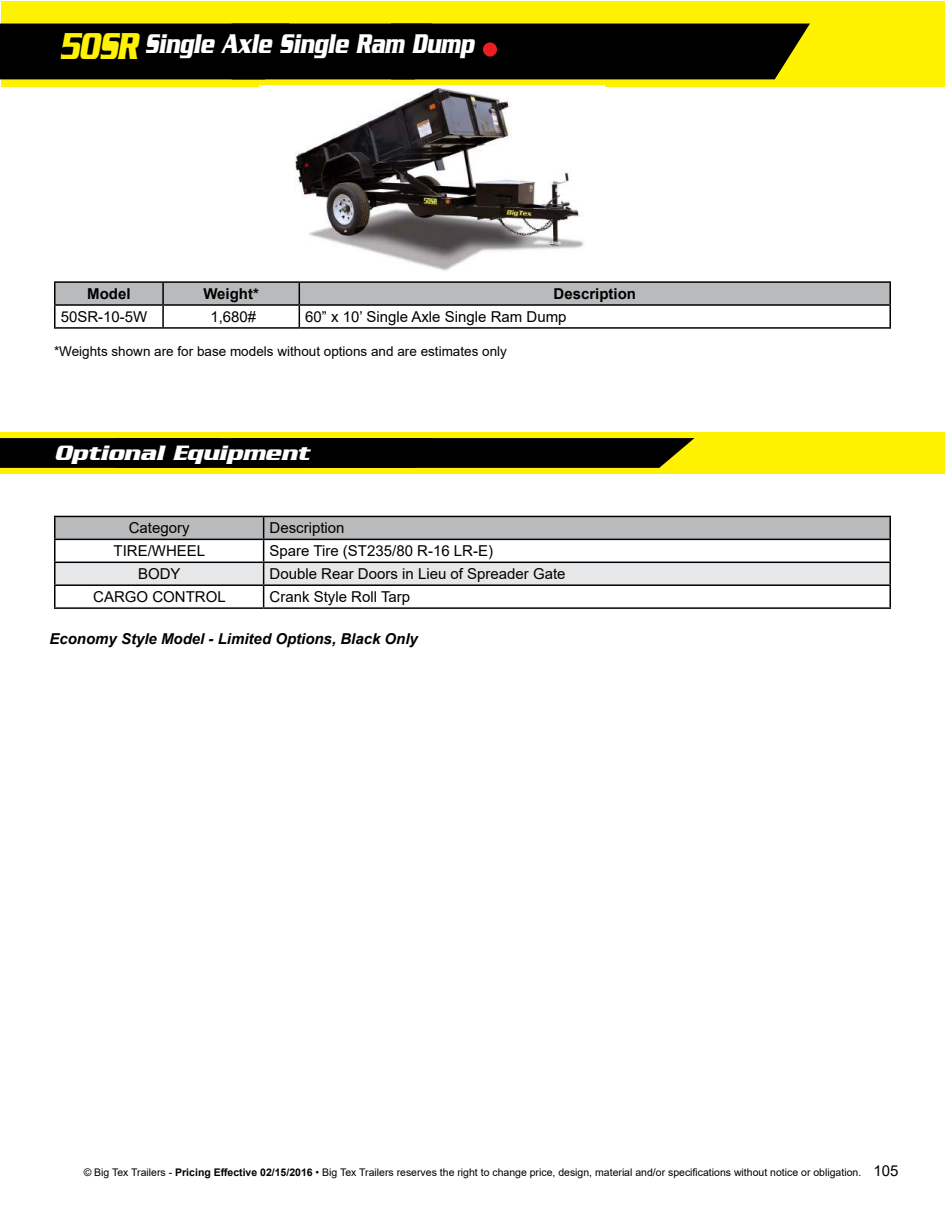
<style>
.page{position:relative;width:945px;height:1215px;background:#fff}
.page>*{position:absolute;margin:0;border:0;box-sizing:border-box;transform-origin:0 0}
.t1{font:italic 700 29.25px "Serpentine Std";color:#fff;scale:.67 1}
.t2{font:italic 700 22.5px "Serpentine Std";color:#fff}
.t3{font:15px "Arial";color:#000}
.t4{font:italic 700 15px "Arial";color:#000}
.t5{font:700 15px "Arial";color:#000}
.t6{font:13.5px "Arial";color:#000}
.t7{font:10.5px "Arial";color:#000}
.s1{font-size:40.5px;color:#fff200}
.s2{font-weight:700}
.s3{font-size:15px}
</style>
<div class="page">
<hr style="left:0;top:1px;width:1px;height:85px;background:#fff200">
<hr style="left:0;top:402px;width:1px;height:40px;background:#fff200">
<hr style="left:0;top:662px;width:1px;height:40px;background:#fff200">
<svg style="left:0;top:668px;width:1px;height:28px"></svg>
<div style="left:2px;top:1px;width:943px;height:85px;background:#fff200"></div>
<div style="left:0;top:432px;width:945px;height:42px;background:#fff200"></div>
<svg style="left:0;top:408px;width:695px;height:60px"></svg>
<div style="left:0;top:24px;width:810px;height:55px;background:#000"></div>
<div style="left:483px;top:42px;width:14px;height:15px;background:#ed1d24;border-radius:50%"></div>
<img style="left:259px;top:85px;width:345px;height:186px">
<hr style="left:54px;top:281px;width:109px;height:2px;background:#000">
<hr style="left:54px;top:283px;width:2px;height:21px;background:#000">
<hr style="left:163px;top:281px;width:136px;height:2px;background:#000">
<hr style="left:299px;top:281px;width:592px;height:2px;background:#000">
<hr style="left:54px;top:304px;width:109px;height:2px;background:#000">
<hr style="left:54px;top:306px;width:2px;height:21px;background:#000">
<svg style="left:55px;top:282px;width:836px;height:45px"></svg>
<hr style="left:54px;top:327px;width:109px;height:2px;background:#000">
<hr style="left:163px;top:327px;width:136px;height:2px;background:#000">
<hr style="left:299px;top:327px;width:592px;height:2px;background:#000">
<hr style="left:54px;top:516px;width:210px;height:1px;background:#000">
<hr style="left:54px;top:517px;width:2px;height:22px;background:#000">
<hr style="left:54px;top:539px;width:210px;height:1px;background:#000">
<hr style="left:54px;top:540px;width:2px;height:22px;background:#000">
<hr style="left:54px;top:562px;width:210px;height:1px;background:#000">
<hr style="left:54px;top:563px;width:2px;height:21px;background:#000">
<hr style="left:54px;top:584px;width:210px;height:2px;background:#000">
<hr style="left:54px;top:586px;width:2px;height:21px;background:#000">
<svg style="left:55px;top:516px;width:836px;height:91px"></svg>
<hr style="left:54px;top:607px;width:210px;height:2px;background:#000">
<hr style="left:264px;top:607px;width:627px;height:2px;background:#000">
<h1 class="t1" style="left:59px;top:27px;width:620px"><span class="s1">50SR</span> Single Axle Single Ram Dump</h1>
<p class="t5" style="left:87px;top:283px;width:45px">Model</p>
<p class="t5" style="left:203px;top:283px;width:57px">Weight*</p>
<p class="t5" style="left:554px;top:283px;width:84px">Description</p>
<p class="t3" style="left:61px;top:306px;width:88px">50SR-10-5W</p>
<p class="t3" style="left:210px;top:306px;width:47px">1,680#</p>
<p class="t3" style="left:305px;top:306px;width:263px">60” x 10’ Single Axle Single Ram Dump</p>
<p class="t6" style="left:54px;top:342px;width:454px">*Weights shown are for base models without options and are estimates only</p>
<h2 class="t2" style="left:54px;top:440px;width:257px">Optional Equipment</h2>
<p class="t3" style="left:129px;top:518px;width:62px">Category</p>
<p class="t3" style="left:270px;top:518px;width:77px">Description</p>
<p class="t3" style="left:114px;top:541px;width:93px">TIRE/WHEEL</p>
<p class="t3" style="left:270px;top:541px;width:225px">Spare Tire (ST235/80 R-16 LR-E)</p>
<p class="t3" style="left:138px;top:564px;width:44px">BODY</p>
<p class="t3" style="left:270px;top:564px;width:297px">Double Rear Doors in Lieu of Spreader Gate</p>
<p class="t3" style="left:93px;top:587px;width:134px">CARGO CONTROL</p>
<p class="t3" style="left:270px;top:587px;width:142px">Crank Style Roll Tarp</p>
<p class="t4" style="left:49px;top:629px;width:370px">Economy Style Model - Limited Options, Black Only</p>
<p class="t7" style="left:84px;top:1165px;width:816px">© Big Tex Trailers - <span class="s2">Pricing Effective 02/15/2016</span> • Big Tex Trailers reserves the right to change price, design, material and/or specifications without notice or obligation. <span class="s3">105</span></p>
</div>
